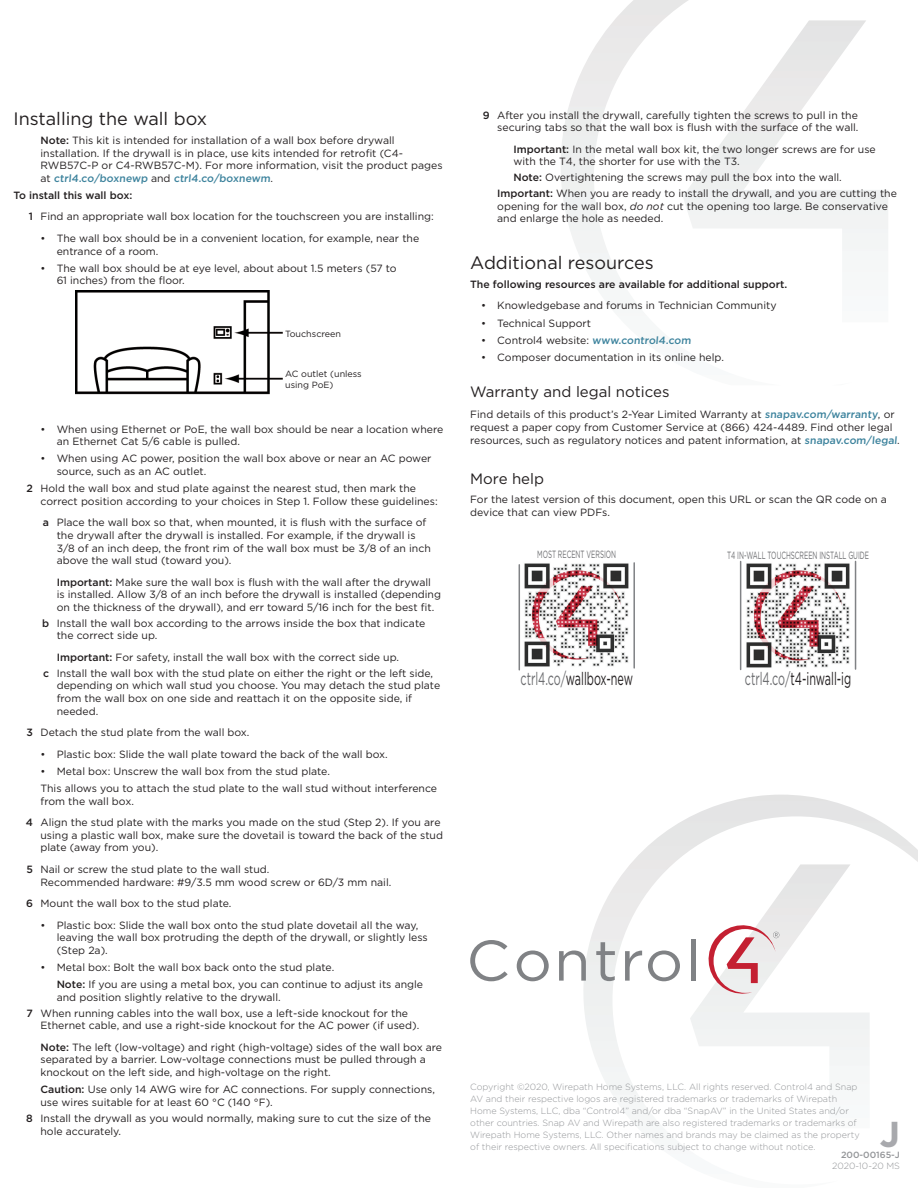
<style>
.page{position:relative;width:918px;height:1188px;background:#fff}
.page>*{position:absolute;margin:0;border:0;box-sizing:border-box;transform-origin:0 0}
.t1{font:700 36px "Gotham";color:#a8a9ad}
.t2{font:18px "Gotham";color:#231f20;scale:.6 1}
.t3{font:18px "Gotham";color:#231f20}
.t4{font:15px "Gotham";color:#231f20}
.t5{font:10.5px/12.6px "Gotham";color:#231f20}
.t6{font:500 10.5px "Gotham";color:#231f20}
.t7{font:10.5px "Gotham";color:#6c6d70;scale:.6 1}
.t8{font:300 9px/12px "Gotham";color:#939598}
.t9{font:9px/10.8px "Gotham";color:#231f20}
.t10{font:500 9px "Gotham";color:#939598}
.s1{font-weight:500}
.s2{font-weight:500;color:#3d839d}
.s3{font-style:italic}
.s4{color:#6c6d70}
</style>
<div class="page">
<svg style="left:561px;top:0;width:327px;height:285px"></svg>
<svg style="left:571px;top:795px;width:347px;height:300px"></svg>
<svg style="left:470px;top:940px;width:38px;height:41px"></svg>
<svg style="left:517px;top:951px;width:32px;height:30px"></svg>
<svg style="left:559px;top:951px;width:27px;height:30px"></svg>
<svg style="left:596px;top:942px;width:19px;height:39px"></svg>
<svg style="left:625px;top:950px;width:17px;height:31px"></svg>
<svg style="left:648px;top:951px;width:32px;height:30px"></svg>
<hr style="left:691px;top:939px;width:4px;height:42px;background:#808285">
<svg style="left:704px;top:925px;width:75px;height:69px"></svg>
<img style="left:75px;top:291px;width:208px;height:104px">
<hr style="left:633px;top:563px;width:2px;height:105px;background:#808285">
<hr style="left:519px;top:565px;width:1px;height:105px;background:#808285">
<img style="left:524px;top:563px;width:105px;height:104px">
<hr style="left:855px;top:561px;width:1px;height:108px;background:#808285">
<hr style="left:740px;top:561px;width:1px;height:109px;background:#808285">
<img style="left:746px;top:563px;width:104px;height:105px">
<h2 class="t3" style="left:14px;top:111px;width:195px">Installing the wall box</h2>
<p class="t5" style="left:41px;top:135px;width:404px"><span class="s1">Note:</span> This kit is intended for installation of a wall box before drywall installation. If the drywall is in place, use kits intended for retrofit (C4- RWB57C-P or C4-RWB57C-M). For more information, visit the product pages at <span class="s2">ctrl4.co/boxnewp</span> and <span class="s2">ctrl4.co/boxnewm</span>.</p>
<p class="t5" style="left:29px;top:185px;width:407px;line-height:21.6px;text-indent:-15px"><span class="s1">To install this wall box:<br>1</span> Find an appropriate wall box location for the touchscreen you are installing:</p>
<p class="t5" style="left:57px;top:233px;width:364px;text-indent:-16px">• The wall box should be in a convenient location, for example, near the entrance of a room.</p>
<p class="t5" style="left:57px;top:262px;width:342px;text-indent:-16px">• The wall box should be at eye level, about about 1.5 meters (57 to<br>61 inches) from the floor.</p>
<p class="t9" style="left:285px;top:329px;width:57px">Touchscreen</p>
<p class="t9" style="left:285px;top:369px;width:78px">AC outlet (unless using PoE)</p>
<p class="t5" style="left:57px;top:423px;width:388px;text-indent:-16px">• When using Ethernet or PoE, the wall box should be near a location where an Ethernet Cat 5/6 cable is pulled.</p>
<p class="t5" style="left:57px;top:453px;width:376px;text-indent:-16px">• When using AC power, position the wall box above or near an AC power source, such as an AC outlet.</p>
<p class="t5" style="left:41px;top:483px;width:399px;text-indent:-14px"><span class="s1">2</span> Hold the wall box and stud plate against the nearest stud, then mark the correct position according to your choices in Step 1. Follow these guidelines:</p>
<p class="t5" style="left:57px;top:517px;width:376px;text-indent:-14px"><span class="s1">a</span> Place the wall box so that, when mounted, it is flush with the surface of the drywall after the drywall is installed. For example, if the drywall is 3/8 of an inch deep, the front rim of the wall box must be 3/8 of an inch above the wall stud (toward you).</p>
<p class="t5" style="left:57px;top:576px;width:386px"><span class="s1">Important:</span> Make sure the wall box is flush with the wall after the drywall is installed. Allow 3/8 of an inch before the drywall is installed (depending on the thickness of the drywall), and err toward 5/16 inch for the best fit.</p>
<p class="t5" style="left:57px;top:617px;width:370px;text-indent:-15px"><span class="s1">b</span> Install the wall box according to the arrows inside the box that indicate the correct side up.</p>
<p class="t5" style="left:43px;top:650px;width:392px;line-height:15.9px;text-indent:14px"><span class="s1">Important:</span> For safety, install the wall box with the correct side up.<br><span class="s1">c</span> Install the wall box with the stud plate on either the right or the left side,</p>
<p class="t5" style="left:57px;top:680px;width:385px">depending on which wall stud you choose. You may detach the stud plate from the wall box on one side and reattach it on the opposite side, if needed.</p>
<p class="t5" style="left:26px;top:727px;width:225px"><span class="s1">3</span> Detach the stud plate from the wall box.</p>
<p class="t5" style="left:41px;top:749px;width:349px">• Plastic box: Slide the wall plate toward the back of the wall box.</p>
<p class="t5" style="left:41px;top:763px;width:398px;line-height:17.1px">• Metal box: Unscrew the wall box from the stud plate.<br>This allows you to attach the stud plate to the wall stud without interference</p>
<p class="t5" style="left:26px;top:791px;width:416px;line-height:21.6px;text-indent:15px">from the wall box.<br><span class="s1">4</span> Align the stud plate with the marks you made on the stud (Step 2). If you are</p>
<p class="t5" style="left:41px;top:830px;width:404px">using a plastic wall box, make sure the dovetail is toward the back of the stud plate (away from you).</p>
<p class="t5" style="left:41px;top:864px;width:352px;text-indent:-14px"><span class="s1">5</span> Nail or screw the stud plate to the wall stud.<br>Recommended hardware: #9/3.5 mm wood screw or 6D/3 mm nail.</p>
<p class="t5" style="left:26px;top:898px;width:207px"><span class="s1">6</span> Mount the wall box to the stud plate.</p>
<p class="t5" style="left:57px;top:920px;width:373px;text-indent:-16px">• Plastic box: Slide the wall box onto the stud plate dovetail all the way, leaving the wall box protruding the depth of the drywall, or slightly less (Step 2a).</p>
<p class="t5" style="left:57px;top:960px;width:368px;line-height:17.1px;text-indent:-16px">• Metal box: Bolt the wall box back onto the stud plate.<br><span class="s1">Note:</span> If you are using a metal box, you can continue to adjust its angle</p>
<p class="t5" style="left:27px;top:990px;width:383px;line-height:15.9px;text-indent:30px">and position slightly relative to the drywall.<br><span class="s1">7</span> When running cables into the wall box, use a left-side knockout for the</p>
<p class="t5" style="left:41px;top:1015px;width:403px;line-height:21.6px">Ethernet cable, and use a right-side knockout for the AC power (if used).<br><span class="s1">Note:</span> The left (low-voltage) and right (high-voltage) sides of the wall box are</p>
<p class="t5" style="left:41px;top:1054px;width:387px">separated by a barrier. Low-voltage connections must be pulled through a knockout on the left side, and high-voltage on the right.</p>
<p class="t5" style="left:41px;top:1084px;width:396px"><span class="s1">Caution:</span> Use only 14 AWG wire for AC connections. For supply connections, use wires suitable for at least 60 °C (140 °F).</p>
<p class="t5" style="left:41px;top:1113px;width:392px;text-indent:-14px"><span class="s1">8</span> Install the drywall as you would normally, making sure to cut the size of the hole accurately.</p>
<p class="t5" style="left:483px;top:109px;width:377px;text-align:right"><span class="s1">9</span> After you install the drywall, carefully tighten the screws to pull in the securing tabs so that the wall box is flush with the surface of the wall.</p>
<p class="t5" style="left:513px;top:144px;width:364px"><span class="s1">Important:</span> In the metal wall box kit, the two longer screws are for use with the T4, the shorter for use with the T3.</p>
<p class="t5" style="left:497px;top:170px;width:401px;line-height:15.9px;text-indent:16px"><span class="s1">Note:</span> Overtightening the screws may pull the box into the wall.<br><span class="s1">Important:</span> When you are ready to install the drywall, and you are cutting the</p>
<p class="t5" style="left:497px;top:200px;width:392px">opening for the wall box, <span class="s3">do not</span> cut the opening too large. Be conservative and enlarge the hole as needed.</p>
<h2 class="t3" style="left:470px;top:255px;width:185px">Additional resources</h2>
<p class="t6" style="left:470px;top:280px;width:318px">The following resources are available for additional support.</p>
<p class="t5" style="left:481px;top:300px;width:297px">• Knowledgebase and forums in Technician Community</p>
<p class="t5" style="left:481px;top:317px;width:111px">• Technical Support</p>
<p class="t5" style="left:481px;top:334px;width:212px">• Control4 website: <span class="s2">www.control4.com</span></p>
<p class="t5" style="left:481px;top:352px;width:245px">• Composer documentation in its online help.</p>
<h3 class="t4" style="left:470px;top:386px;width:201px">Warranty and legal notices</h3>
<p class="t5" style="left:470px;top:409px;width:431px">Find details of this product’s 2-Year Limited Warranty at <span class="s2">snapav.com/warranty</span>, or request a paper copy from Customer Service at (866) 424-4489. Find other legal resources, such as regulatory notices and patent information, at <span class="s2">snapav.com/legal</span>.</p>
<h3 class="t4" style="left:470px;top:473px;width:75px">More help</h3>
<p class="t5" style="left:470px;top:494px;width:418px">For the latest version of this document, open this URL or scan the QR code on a device that can view PDFs.</p>
<p class="t7" style="left:537px;top:550px;width:133px">MOST RECENT VERSION</p>
<h2 class="t2" style="left:521px;top:672px;width:189px"><span class="s4">ctrl4.co/</span>wallbox-new</h2>
<p class="t7" style="left:727px;top:551px;width:238px">T4 IN-WALL TOUCHSCREEN INSTALL GUIDE</p>
<h2 class="t2" style="left:745px;top:671px;width:179px"><span class="s4">ctrl4.co/</span>t4-inwall-ig</h2>
<p class="t8" style="left:470px;top:1081px;width:391px">Copyright ©2020, Wirepath Home Systems, LLC. All rights reserved. Control4 and Snap AV and their respective logos are registered trademarks or trademarks of Wirepath Home Systems, LLC, dba “Control4” and/or dba “SnapAV” in the United States and/or other countries. Snap AV and Wirepath are also registered trademarks or trademarks of Wirepath Home Systems, LLC. Other names and brands may be claimed as the property of their respective owners. All specifications subject to change without notice.</p>
<h1 class="t1" style="left:880px;top:1122px;width:22px">J</h1>
<p class="t10" style="left:841px;top:1151px;width:60px">200-00165-J</p>
<p class="t8" style="left:832px;top:1160px;width:69px">2020-10-20 MS</p>
</div>
